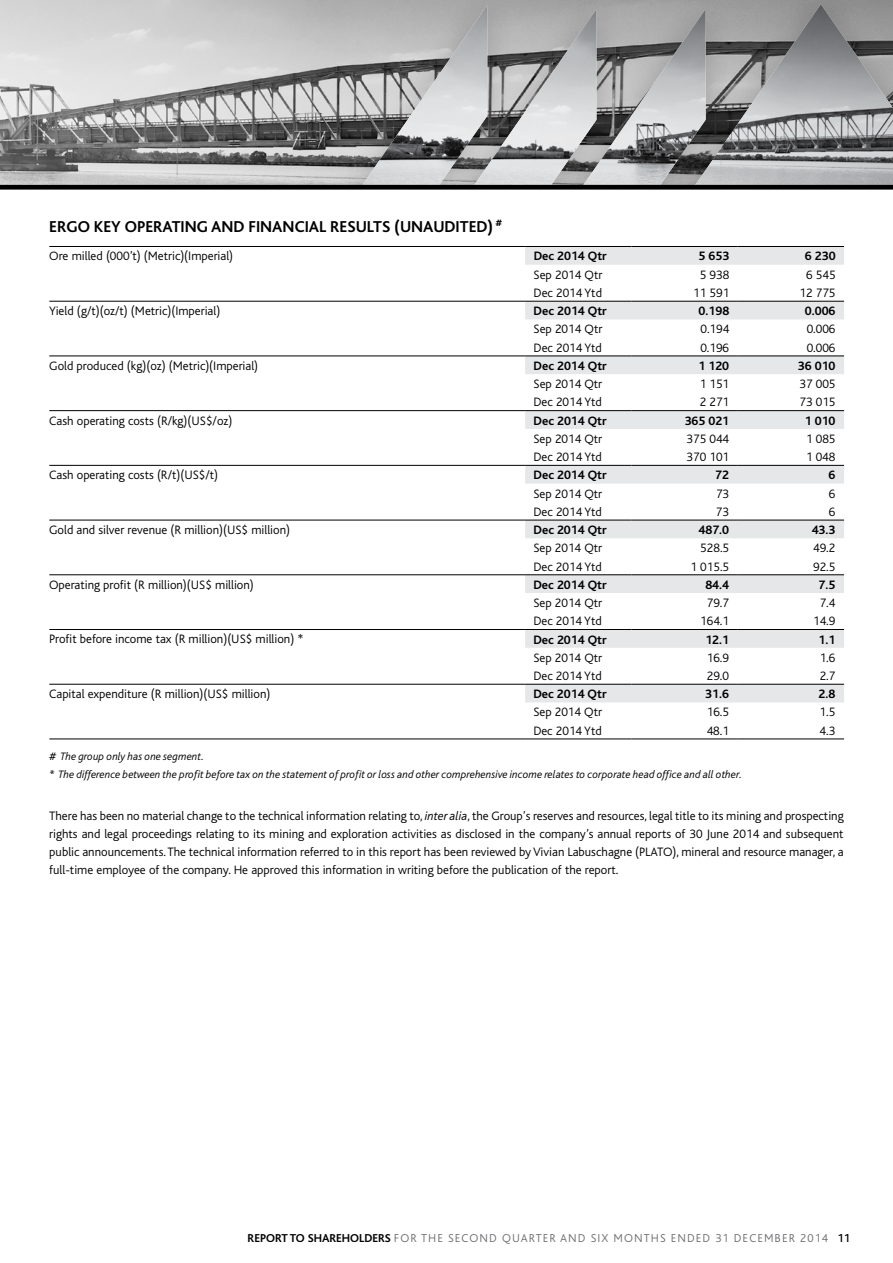
<style>
.page{position:relative;width:893px;height:1263px;background:#fff}
.page>*{position:absolute;margin:0;border:0;box-sizing:border-box;transform-origin:0 0}
.t1{font:700 16.5px "Bliss";color:#000}
.t2{font:300 12.75px/18px "Bliss";color:#000;text-align:justify}
.t3{font:700 12.75px "Bliss";color:#000}
.t4{font:300 12px "Bliss";letter-spacing:.09em;color:#6d6e71}
.t5{font:italic 300 11.25px/18px "Bliss";color:#000}
.s1{font-style:italic}
.s2{font-weight:700;color:#000}
.s3{font-weight:500;color:#000}
</style>
<div class="page">
<svg style="left:0;top:0;width:269px;height:185px;background:#b7b7b7"></svg>
<div style="left:269px;top:0;width:624px;height:187px;background:#000;opacity:.2"></div>
<svg style="left:361px;top:5px;width:333px;height:180px;background:#a8a9a9"></svg>
<svg style="left:694px;top:4px;width:199px;height:181px;background:#939495"></svg>
<hr style="left:0;top:185px;width:893px;height:4px;background:#000">
<svg style="left:525px;top:247px;width:319px;height:455px"></svg>
<hr style="left:49px;top:246px;width:476px;height:1px;background:#000">
<hr style="left:525px;top:246px;width:106px;height:1px;background:#000">
<hr style="left:631px;top:246px;width:107px;height:1px;background:#000">
<hr style="left:738px;top:246px;width:106px;height:1px;background:#000">
<hr style="left:49px;top:738px;width:476px;height:1px;background:#000">
<hr style="left:525px;top:738px;width:106px;height:1px;background:#000">
<hr style="left:631px;top:738px;width:107px;height:1px;background:#000">
<hr style="left:738px;top:738px;width:106px;height:1px;background:#000">
<hr style="left:49px;top:301px;width:476px;height:1px;background:#000">
<hr style="left:525px;top:301px;width:106px;height:1px;background:#000">
<hr style="left:631px;top:301px;width:107px;height:1px;background:#000">
<hr style="left:738px;top:301px;width:106px;height:1px;background:#000">
<hr style="left:49px;top:356px;width:476px;height:1px;background:#000">
<hr style="left:525px;top:356px;width:106px;height:1px;background:#000">
<hr style="left:631px;top:356px;width:107px;height:1px;background:#000">
<hr style="left:738px;top:356px;width:106px;height:1px;background:#000">
<hr style="left:49px;top:410px;width:476px;height:1px;background:#000">
<hr style="left:525px;top:410px;width:106px;height:1px;background:#000">
<hr style="left:631px;top:410px;width:107px;height:1px;background:#000">
<hr style="left:738px;top:410px;width:106px;height:1px;background:#000">
<hr style="left:49px;top:465px;width:476px;height:1px;background:#000">
<hr style="left:525px;top:465px;width:106px;height:1px;background:#000">
<hr style="left:631px;top:465px;width:107px;height:1px;background:#000">
<hr style="left:738px;top:465px;width:106px;height:1px;background:#000">
<hr style="left:49px;top:520px;width:476px;height:1px;background:#000">
<hr style="left:525px;top:520px;width:106px;height:1px;background:#000">
<hr style="left:631px;top:520px;width:107px;height:1px;background:#000">
<hr style="left:738px;top:520px;width:106px;height:1px;background:#000">
<hr style="left:49px;top:574px;width:476px;height:1px;background:#000">
<hr style="left:525px;top:574px;width:106px;height:1px;background:#000">
<hr style="left:631px;top:574px;width:107px;height:1px;background:#000">
<hr style="left:738px;top:574px;width:106px;height:1px;background:#000">
<hr style="left:49px;top:629px;width:476px;height:1px;background:#000">
<hr style="left:525px;top:629px;width:106px;height:1px;background:#000">
<hr style="left:631px;top:629px;width:107px;height:1px;background:#000">
<hr style="left:738px;top:629px;width:106px;height:1px;background:#000">
<hr style="left:49px;top:684px;width:476px;height:1px;background:#000">
<hr style="left:525px;top:684px;width:106px;height:1px;background:#000">
<hr style="left:631px;top:684px;width:107px;height:1px;background:#000">
<hr style="left:738px;top:684px;width:106px;height:1px;background:#000">
<p class="t1" style="left:49px;top:218px;width:455px">ERGO KEY OPERATING AND FINANCIAL RESULTS (UNAUDITED) <sup>#</sup></p>
<p class="t2" style="left:49px;top:248px;width:185px">Ore milled (000’t) (Metric)(Imperial)</p>
<p class="t3" style="left:534px;top:250px;width:75px">Dec 2014 Qtr</p>
<p class="t3" style="left:699px;top:250px;width:32px">5 653</p>
<p class="t3" style="left:805px;top:250px;width:32px">6 230</p>
<p class="t2" style="left:534px;top:266px;width:70px">Sep 2014 Qtr</p>
<p class="t2" style="left:700px;top:266px;width:31px">5 938</p>
<p class="t2" style="left:806px;top:266px;width:31px">6 545</p>
<p class="t2" style="left:534px;top:284px;width:70px">Dec 2014 Ytd</p>
<p class="t2" style="left:693px;top:284px;width:38px">11 591</p>
<p class="t2" style="left:799px;top:284px;width:38px">12 775</p>
<p class="t2" style="left:49px;top:302px;width:173px">Yield (g/t)(oz/t) (Metric)(Imperial)</p>
<p class="t3" style="left:534px;top:304px;width:75px">Dec 2014 Qtr</p>
<p class="t3" style="left:699px;top:304px;width:32px">0.198</p>
<p class="t3" style="left:805px;top:304px;width:32px">0.006</p>
<p class="t2" style="left:534px;top:320px;width:70px">Sep 2014 Qtr</p>
<p class="t2" style="left:700px;top:320px;width:30px">0.194</p>
<p class="t2" style="left:807px;top:320px;width:30px">0.006</p>
<p class="t2" style="left:534px;top:339px;width:70px">Dec 2014 Ytd</p>
<p class="t2" style="left:700px;top:339px;width:30px">0.196</p>
<p class="t2" style="left:807px;top:339px;width:30px">0.006</p>
<p class="t2" style="left:49px;top:357px;width:210px">Gold produced (kg)(oz) (Metric)(Imperial)</p>
<p class="t3" style="left:534px;top:359px;width:75px">Dec 2014 Qtr</p>
<p class="t3" style="left:698px;top:359px;width:32px">1 120</p>
<p class="t3" style="left:798px;top:359px;width:39px">36 010</p>
<p class="t2" style="left:534px;top:375px;width:70px">Sep 2014 Qtr</p>
<p class="t2" style="left:700px;top:375px;width:31px">1 151</p>
<p class="t2" style="left:799px;top:375px;width:38px">37 005</p>
<p class="t2" style="left:534px;top:393px;width:70px">Dec 2014 Ytd</p>
<p class="t2" style="left:700px;top:393px;width:31px">2 271</p>
<p class="t2" style="left:799px;top:393px;width:38px">73 015</p>
<p class="t2" style="left:49px;top:412px;width:185px">Cash operating costs (R/kg)(US$/oz)</p>
<p class="t3" style="left:534px;top:414px;width:75px">Dec 2014 Qtr</p>
<p class="t3" style="left:685px;top:414px;width:46px">365 021</p>
<p class="t3" style="left:805px;top:414px;width:32px">1 010</p>
<p class="t2" style="left:534px;top:430px;width:70px">Sep 2014 Qtr</p>
<p class="t2" style="left:687px;top:430px;width:44px">375 044</p>
<p class="t2" style="left:806px;top:430px;width:31px">1 085</p>
<p class="t2" style="left:534px;top:448px;width:70px">Dec 2014 Ytd</p>
<p class="t2" style="left:687px;top:448px;width:44px">370 101</p>
<p class="t2" style="left:806px;top:448px;width:31px">1 048</p>
<p class="t2" style="left:49px;top:466px;width:170px">Cash operating costs (R/t)(US$/t)</p>
<p class="t3" style="left:533px;top:468px;width:75px">Dec 2014 Qtr</p>
<p class="t3" style="left:715px;top:468px;width:15px">72</p>
<p class="t3" style="left:828px;top:468px;width:8px">6</p>
<p class="t2" style="left:533px;top:485px;width:70px">Sep 2014 Qtr</p>
<p class="t2" style="left:716px;top:485px;width:15px">73</p>
<p class="t2" style="left:829px;top:485px;width:8px">6</p>
<p class="t2" style="left:533px;top:503px;width:70px">Dec 2014 Ytd</p>
<p class="t2" style="left:716px;top:503px;width:15px">73</p>
<p class="t2" style="left:829px;top:503px;width:8px">6</p>
<p class="t2" style="left:49px;top:521px;width:242px">Gold and silver revenue (R million)(US$ million)</p>
<p class="t3" style="left:533px;top:523px;width:75px">Dec 2014 Qtr</p>
<p class="t3" style="left:698px;top:523px;width:32px">487.0</p>
<p class="t3" style="left:812px;top:523px;width:25px">43.3</p>
<p class="t2" style="left:533px;top:539px;width:70px">Sep 2014 Qtr</p>
<p class="t2" style="left:700px;top:539px;width:30px">528.5</p>
<p class="t2" style="left:813px;top:539px;width:24px">49.2</p>
<p class="t2" style="left:533px;top:558px;width:70px">Dec 2014 Ytd</p>
<p class="t2" style="left:690px;top:558px;width:40px">1 015.5</p>
<p class="t2" style="left:813px;top:558px;width:24px">92.5</p>
<p class="t2" style="left:49px;top:576px;width:206px">Operating profit (R million)(US$ million)</p>
<p class="t3" style="left:533px;top:578px;width:75px">Dec 2014 Qtr</p>
<p class="t3" style="left:705px;top:578px;width:25px">84.4</p>
<p class="t3" style="left:819px;top:578px;width:18px">7.5</p>
<p class="t2" style="left:533px;top:594px;width:70px">Sep 2014 Qtr</p>
<p class="t2" style="left:707px;top:594px;width:24px">79.7</p>
<p class="t2" style="left:820px;top:594px;width:17px">7.4</p>
<p class="t2" style="left:533px;top:612px;width:70px">Dec 2014 Ytd</p>
<p class="t2" style="left:700px;top:612px;width:30px">164.1</p>
<p class="t2" style="left:813px;top:612px;width:24px">14.9</p>
<p class="t2" style="left:49px;top:630px;width:256px">Profit before income tax (R million)(US$ million) *</p>
<p class="t3" style="left:533px;top:633px;width:75px">Dec 2014 Qtr</p>
<p class="t3" style="left:705px;top:633px;width:25px">12.1</p>
<p class="t3" style="left:819px;top:633px;width:18px">1.1</p>
<p class="t2" style="left:533px;top:649px;width:70px">Sep 2014 Qtr</p>
<p class="t2" style="left:707px;top:649px;width:24px">16.9</p>
<p class="t2" style="left:820px;top:649px;width:17px">1.6</p>
<p class="t2" style="left:533px;top:667px;width:70px">Dec 2014 Ytd</p>
<p class="t2" style="left:707px;top:667px;width:24px">29.0</p>
<p class="t2" style="left:820px;top:667px;width:17px">2.7</p>
<p class="t2" style="left:49px;top:685px;width:223px">Capital expenditure (R million)(US$ million)</p>
<p class="t3" style="left:533px;top:687px;width:75px">Dec 2014 Qtr</p>
<p class="t3" style="left:705px;top:687px;width:25px">31.6</p>
<p class="t3" style="left:818px;top:687px;width:18px">2.8</p>
<p class="t2" style="left:533px;top:703px;width:70px">Sep 2014 Qtr</p>
<p class="t2" style="left:707px;top:703px;width:24px">16.5</p>
<p class="t2" style="left:820px;top:703px;width:17px">1.5</p>
<p class="t2" style="left:533px;top:722px;width:70px">Dec 2014 Ytd</p>
<p class="t2" style="left:707px;top:722px;width:24px">48.1</p>
<p class="t2" style="left:820px;top:722px;width:17px">4.3</p>
<p class="t5" style="left:49px;top:747px;width:694px"># The group only has one segment.<br>* The difference between the profit before tax on the statement of profit or loss and other comprehensive income relates to corporate head office and all other.</p>
<p class="t2" style="left:49px;top:807px;width:796px">There has been no material change to the technical information relating to, <span class="s1">inter alia</span>, the Group’s reserves and resources, legal title to its mining and prospecting rights and legal proceedings relating to its mining and exploration activities as disclosed in the company’s annual reports of 30 June 2014 and subsequent public announcements. The technical information referred to in this report has been reviewed by Vivian Labuschagne (PLATO), mineral and resource manager, a full-time employee of the company. He approved this information in writing before the publication of the report.</p>
<p class="t4" style="left:248px;top:1232px;width:604px"><span class="s2">REPORT TO SHAREHOLDERS</span> FOR THE SECOND QUARTER AND SIX MONTHS ENDED 31 DECEMBER 2014 <span class="s3">11</span></p>
</div>
